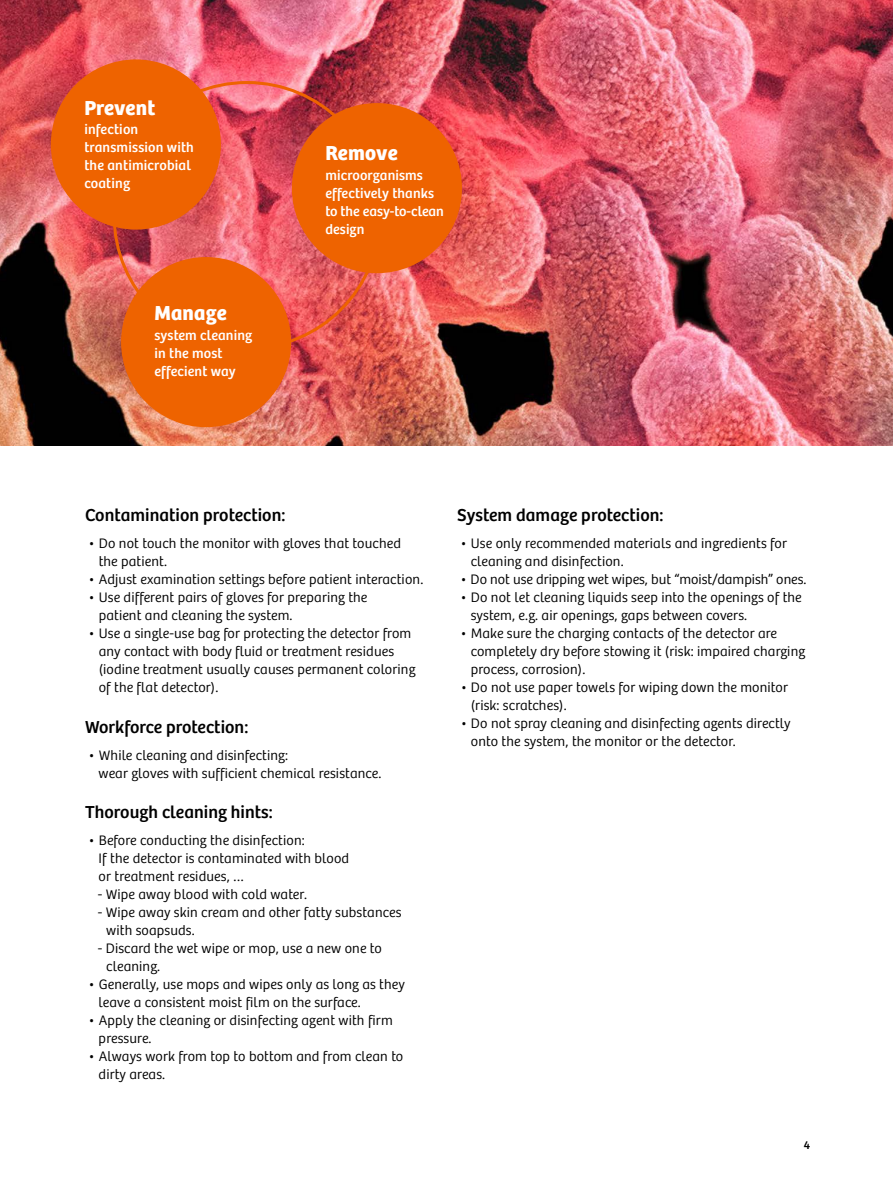
<style>
.page{position:relative;width:893px;height:1191px;background:#fff}
.page>*{position:absolute;margin:0;border:0;box-sizing:border-box;transform-origin:0 0}
.t1{font:21px "Bree SH Text Bold";letter-spacing:.01em;color:#fff}
.t2{font:18px "Bree SH Text Regular";letter-spacing:.005em;color:#000}
.t3{font:14.25px/18px "Bree SH Text Light";letter-spacing:.01em;color:#000}
.t4{font:14.25px/18px "Bree SH Text Regular";letter-spacing:.01em;color:#fff}
.t5{font:12px "Bree SH Text Regular";color:#000}
</style>
<div class="page">
<img style="left:0;top:0;width:893px;height:446px">
<div style="left:121px;top:257px;width:170px;height:170px;background:#ee6300;border-radius:50%"></div>
<div style="left:292px;top:103px;width:170px;height:170px;background:#ee6300;border-radius:50%"></div>
<div style="left:51px;top:59px;width:170px;height:171px;background:#ee6300;border-radius:50%"></div>
<h1 class="t1" style="left:84px;top:95px;width:72px">Prevent</h1>
<p class="t4" style="left:84px;top:121px;width:111px">infection transmission with the antimicrobial coating</p>
<h1 class="t1" style="left:155px;top:300px;width:73px">Manage</h1>
<p class="t4" style="left:155px;top:326px;width:99px">system cleaning in the most effecient way</p>
<h1 class="t1" style="left:325px;top:140px;width:74px">Remove</h1>
<p class="t4" style="left:325px;top:166px;width:120px">microorganisms effectively thanks to the easy-to-clean design</p>
<p class="t2" style="left:85px;top:504px;width:202px">Contamination protection:</p>
<p class="t3" style="left:99px;top:534px;width:304px;text-indent:-10px">• Do not touch the monitor with gloves that touched the patient.</p>
<p class="t3" style="left:88px;top:570px;width:337px">• Adjust examination settings before patient interaction.</p>
<p class="t3" style="left:99px;top:588px;width:270px;text-indent:-10px">• Use different pairs of gloves for preparing the patient and cleaning the system.</p>
<p class="t3" style="left:99px;top:624px;width:318px;text-indent:-10px">• Use a single-use bag for protecting the detector from any contact with body fluid or treatment residues (iodine treatment usually causes permanent coloring of the flat detector).</p>
<p class="t2" style="left:85px;top:716px;width:165px">Workforce protection:</p>
<p class="t3" style="left:99px;top:746px;width:284px;text-indent:-10px">• While cleaning and disinfecting:<br>wear gloves with sufficient chemical resistance.</p>
<p class="t2" style="left:85px;top:801px;width:189px">Thorough cleaning hints:</p>
<p class="t3" style="left:99px;top:831px;width:252px;text-indent:-10px">• Before conducting the disinfection:<br>If the detector is contaminated with blood or treatment residues, …</p>
<p class="t3" style="left:98px;top:885px;width:211px">- Wipe away blood with cold water.</p>
<p class="t3" style="left:106px;top:903px;width:297px;text-indent:-9px">- Wipe away skin cream and other fatty substances with soapsuds.</p>
<p class="t3" style="left:106px;top:939px;width:277px;text-indent:-9px">- Discard the wet wipe or mop, use a new one to cleaning.</p>
<p class="t3" style="left:99px;top:975px;width:308px;text-indent:-10px">• Generally, use mops and wipes only as long as they leave a consistent moist film on the surface.</p>
<p class="t3" style="left:99px;top:1011px;width:296px;text-indent:-10px">• Apply the cleaning or disinfecting agent with firm pressure.</p>
<p class="t3" style="left:99px;top:1047px;width:306px;text-indent:-10px">• Always work from top to bottom and from clean to dirty areas.</p>
<p class="t2" style="left:457px;top:504px;width:208px">System damage protection:</p>
<p class="t3" style="left:471px;top:534px;width:318px;text-indent:-10px">• Use only recommended materials and ingredients for cleaning and disinfection.</p>
<p class="t3" style="left:460px;top:570px;width:348px">• Do not use dripping wet wipes, but “moist/dampish” ones.</p>
<p class="t3" style="left:471px;top:588px;width:333px;text-indent:-10px">• Do not let cleaning liquids seep into the openings of the system, e.g. air openings, gaps between covers.</p>
<p class="t3" style="left:471px;top:624px;width:336px;text-indent:-10px">• Make sure the charging contacts of the detector are completely dry before stowing it (risk: impaired charging process, corrosion).</p>
<p class="t3" style="left:471px;top:678px;width:319px;text-indent:-10px">• Do not use paper towels for wiping down the monitor (risk: scratches).</p>
<p class="t3" style="left:471px;top:714px;width:321px;text-indent:-10px">• Do not spray cleaning and disinfecting agents directly onto the system, the monitor or the detector.</p>
<p class="t5" style="left:804px;top:1137px;width:8px">4</p>
</div>
